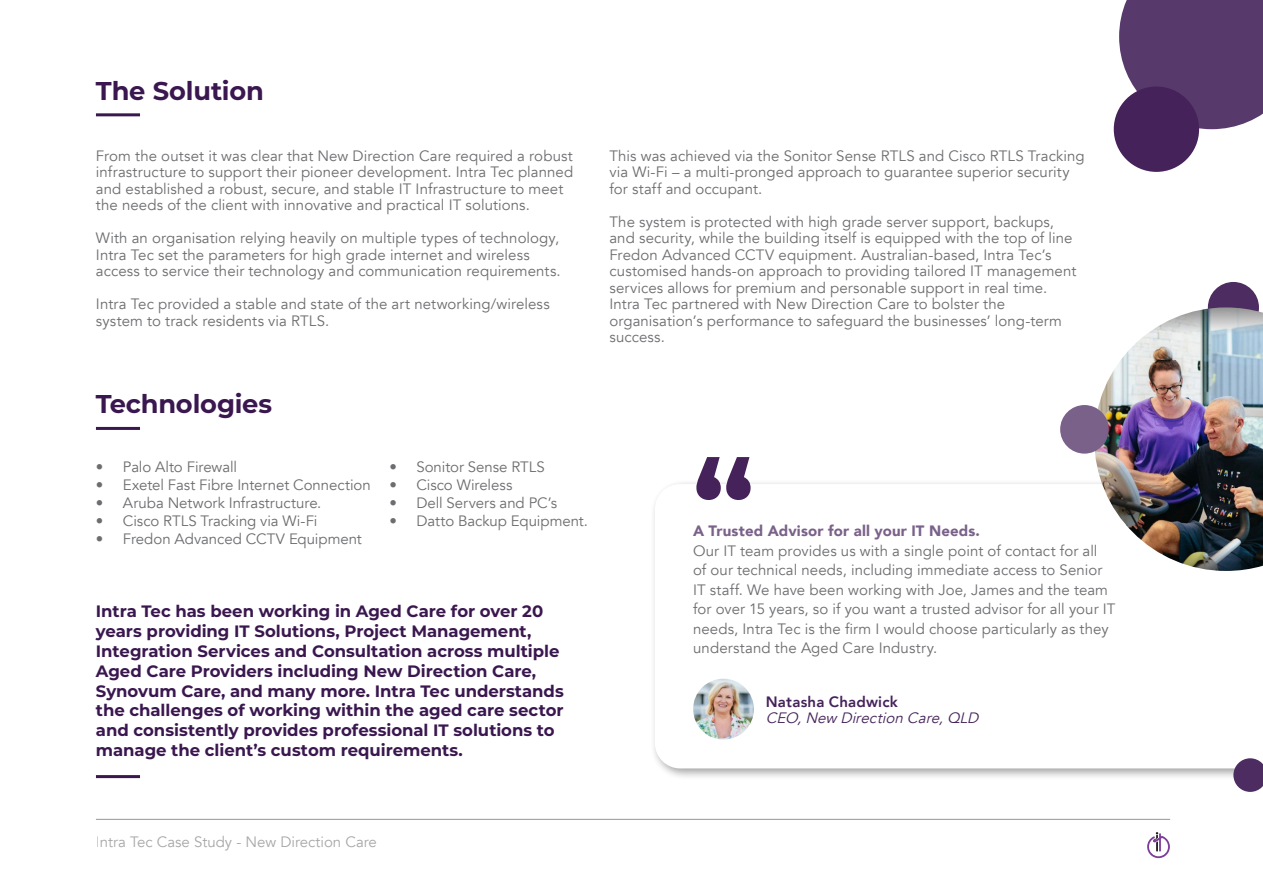
<style>
.page{position:relative;width:1263px;height:893px;background:#fff}
.page>*{position:absolute;margin:0;border:0;box-sizing:border-box;transform-origin:0 0}
.t1{font:700 25.65px "Montserrat";letter-spacing:-.005em;color:#3a174f}
.t2{font:700 16.5px/19.8px "Montserrat";letter-spacing:-.005em;color:#3a174f}
.t3{font:15px/16.5px "Avenir";letter-spacing:.005em;color:#6c6d70}
.t4{font:900 15px "Avenir";letter-spacing:.01em;color:#7a6189}
.t5{font:italic 15px "Avenir";color:#45225a}
.t6{font:800 15px "Avenir";letter-spacing:.015em;color:#45225a}
</style>
<div class="page">
<hr style="left:96px;top:113px;width:44px;height:3px;background:#3a174f">
<hr style="left:96px;top:819px;width:1074px;height:1px;background:#939598">
<svg style="left:1147px;top:832px;width:23px;height:26px"></svg>
<hr style="left:96px;top:427px;width:44px;height:3px;background:#3a174f">
<hr style="left:96px;top:775px;width:44px;height:3px;background:#3a174f">
<div style="left:650px;top:479px;width:613px;height:301px;background:#231f20;opacity:.4"></div>
<svg style="left:655px;top:484px;width:608px;height:284px"></svg>
<div style="left:1119px;top:0;width:144px;height:129px;background:#58396b"></div>
<div style="left:1114px;top:87px;width:85px;height:85px;background:#45225a;border-radius:50%"></div>
<div style="left:1208px;top:282px;width:51px;height:51px;background:#4d2c61;border-radius:50%"></div>
<svg style="left:696px;top:457px;width:55px;height:43px"></svg>
<img style="left:1094px;top:307px;width:169px;height:264px">
<div style="left:1060px;top:405px;width:49px;height:49px;background:#7a6189;border-radius:50%"></div>
<svg style="left:1233px;top:758px;width:30px;height:34px"></svg>
<img style="left:693px;top:679px;width:61px;height:60px;border-radius:30px">
<p class="t1" style="left:96px;top:72px;width:169px">The Solution</p>
<p class="t3" style="left:96px;top:147px;width:479px">From the outset it was clear that New Direction Care required a robust infrastructure to support their pioneer development. Intra Tec planned and established a robust, secure, and stable IT Infrastructure to meet the needs of the client with innovative and practical IT solutions.</p>
<p class="t3" style="left:96px;top:230px;width:466px">With an organisation relying heavily on multiple types of technology,<br>Intra Tec set the parameters for high grade internet and wireless access to service their technology and communication requirements.</p>
<p class="t3" style="left:96px;top:296px;width:455px">Intra Tec provided a stable and state of the art networking/wireless system to track residents via RTLS.</p>
<p class="t1" style="left:96px;top:386px;width:178px">Technologies</p>
<p class="t3" style="left:96px;top:459px;width:143px">• Palo Alto Firewall</p>
<p class="t3" style="left:96px;top:477px;width:276px">• Exetel Fast Fibre Internet Connection</p>
<p class="t3" style="left:96px;top:495px;width:227px">• Aruba Network Infrastructure.</p>
<p class="t3" style="left:96px;top:513px;width:223px">• Cisco RTLS Tracking via Wi-Fi</p>
<p class="t3" style="left:96px;top:531px;width:267px">• Fredon Advanced CCTV Equipment</p>
<p class="t3" style="left:389px;top:459px;width:157px">• Sonitor Sense RTLS</p>
<p class="t3" style="left:389px;top:477px;width:125px">• Cisco Wireless</p>
<p class="t3" style="left:389px;top:495px;width:169px">• Dell Servers and PC’s</p>
<p class="t3" style="left:389px;top:513px;width:200px">• Datto Backup Equipment.</p>
<p class="t2" style="left:96px;top:601px;width:469px">Intra Tec has been working in Aged Care for over 20 years providing IT Solutions, Project Management, Integration Services and Consultation across multiple Aged Care Providers including New Direction Care, Synovum Care, and many more. Intra Tec understands the challenges of working within the aged care sector and consistently provides professional IT solutions to manage the client’s custom requirements.</p>
<p class="t3" style="left:609px;top:147px;width:477px">This was achieved via the Sonitor Sense RTLS and Cisco RTLS Tracking via Wi-Fi – a multi-pronged approach to guarantee superior security for staff and occupant.</p>
<p class="t3" style="left:609px;top:213px;width:468px">The system is protected with high grade server support, backups, and security, while the building itself is equipped with the top of line Fredon Advanced CCTV equipment. Australian-based, Intra Tec’s customised hands-on approach to providing tailored IT management services allows for premium and personable support in real time.</p>
<p class="t3" style="left:609px;top:296px;width:454px">Intra Tec partnered with New Direction Care to bolster the organisation’s performance to safeguard the businesses’ long-term success.</p>
<p class="t4" style="left:693px;top:518px;width:288px">A Trusted Advisor for all your IT Needs.</p>
<p class="t3" style="left:693px;top:541px;width:424px;line-height:19.5px">Our IT team provides us with a single point of contact for all<br>of our technical needs, including immediate access to Senior IT staff. We have been working with Joe, James and the team for over 15 years, so if you want a trusted advisor for all your IT needs, Intra Tec is the firm I would choose particularly as they understand the Aged Care Industry.</p>
<p class="t6" style="left:766px;top:690px;width:134px">Natasha Chadwick</p>
<p class="t5" style="left:766px;top:709px;width:218px">CEO,New Direction Care,QLD</p>
<p class="t3" style="left:96px;top:834px;width:282px">Intra Tec Case Study - New Direction Care</p>
</div>
